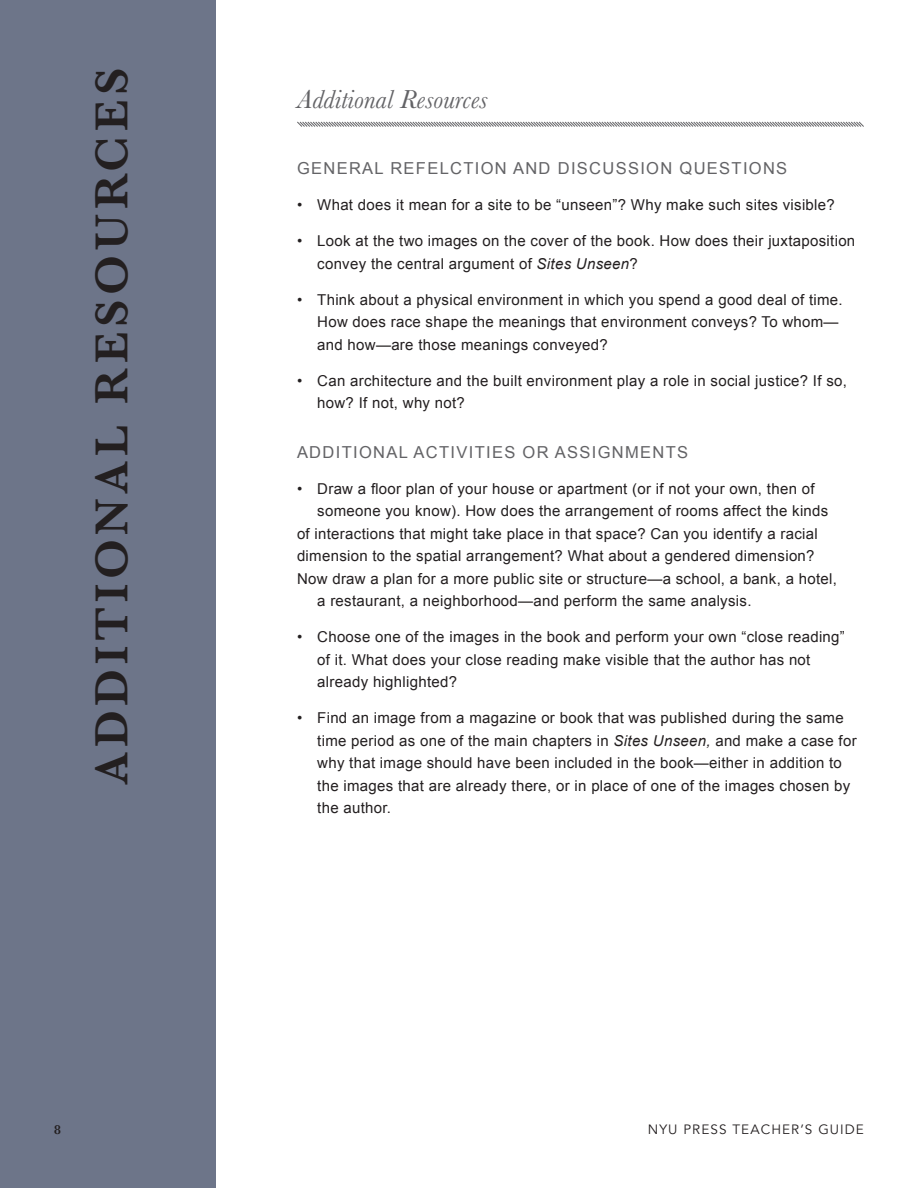
<style>
.page{position:relative;width:918px;height:1188px;background:#fff}
.page>*{position:absolute;margin:0;border:0;box-sizing:border-box;transform-origin:0 0}
.t1{font:600 48px "Baskerville";letter-spacing:.1em;color:#231f20}
.t2{font:italic 27px "Baskerville";color:#636366}
.t3{font:16.5px "Arial";letter-spacing:.08em;color:#636366}
.t4{font:15px/22.5px "Arial";letter-spacing:.02em;color:#231f20}
.t5{font:13.5px "Avenir";letter-spacing:.08em;color:#231f20}
.t6{font:600 13.5px "Baskerville";color:#231f20}
.s1{font-style:italic}
</style>
<div class="page">
<div style="left:0;top:0;width:216px;height:1188px;background:#6d7589"></div>
<svg style="left:297px;top:121px;width:567px;height:6px"></svg>
<h1 class="t1" style="left:78px;top:785px;width:719px;rotate:-90deg">ADDITIONAL RESOURCES</h1>
<h2 class="t2" style="left:297px;top:81px;width:192px">Additional Resources</h2>
<p class="t3" style="left:297px;top:157px;width:492px">GENERAL REFELCTION AND DISCUSSION QUESTIONS</p>
<p class="t4" style="left:297px;top:194px;width:539px">• What does it mean for a site to be “unseen”? Why make such sites visible?</p>
<p class="t4" style="left:317px;top:230px;width:540px;text-indent:-20px">• Look at the two images on the cover of the book. How does their juxtaposition convey the central argument of <span class="s1">Sites Unseen</span>?</p>
<p class="t4" style="left:317px;top:288px;width:527px;text-indent:-20px">• Think about a physical environment in which you spend a good deal of time.<br>How does race shape the meanings that environment conveys? To whom— and how—are those meanings conveyed?</p>
<p class="t4" style="left:317px;top:369px;width:531px;text-indent:-20px">• Can architecture and the built environment play a role in social justice? If so, how? If not, why not?</p>
<p class="t3" style="left:297px;top:441px;width:393px">ADDITIONAL ACTIVITIES OR ASSIGNMENTS</p>
<p class="t4" style="left:297px;top:477px;width:519px">• Draw a floor plan of your house or apartment (or if not your own, then of</p>
<p class="t4" style="left:317px;top:500px;width:513px">someone you know). How does the arrangement of rooms affect the kinds</p>
<p class="t4" style="left:297px;top:522px;width:522px">of interactions that might take place in that space? Can you identify a racial</p>
<p class="t4" style="left:297px;top:545px;width:519px">dimension to the spatial arrangement? What about a gendered dimension?</p>
<p class="t4" style="left:297px;top:567px;width:541px">Now draw a plan for a more public site or structure—a school, a bank, a hotel,</p>
<p class="t4" style="left:317px;top:590px;width:436px">a restaurant, a neighborhood—and perform the same analysis.</p>
<p class="t4" style="left:317px;top:626px;width:529px;text-indent:-20px">• Choose one of the images in the book and perform your own “close reading” of it. What does your close reading make visible that the author has not already highlighted?</p>
<p class="t4" style="left:317px;top:707px;width:541px;text-indent:-20px">• Find an image from a magazine or book that was published during the same time period as one of the main chapters in <span class="s1">Sites Unseen,</span> and make a case for why that image should have been included in the book—either in addition to the images that are already there, or in place of one of the images chosen by the author.</p>
<p class="t6" style="left:54px;top:1120px;width:8px">8</p>
<p class="t5" style="left:648px;top:1121px;width:218px">NYU PRESS TEACHER’S GUIDE</p>
</div>
